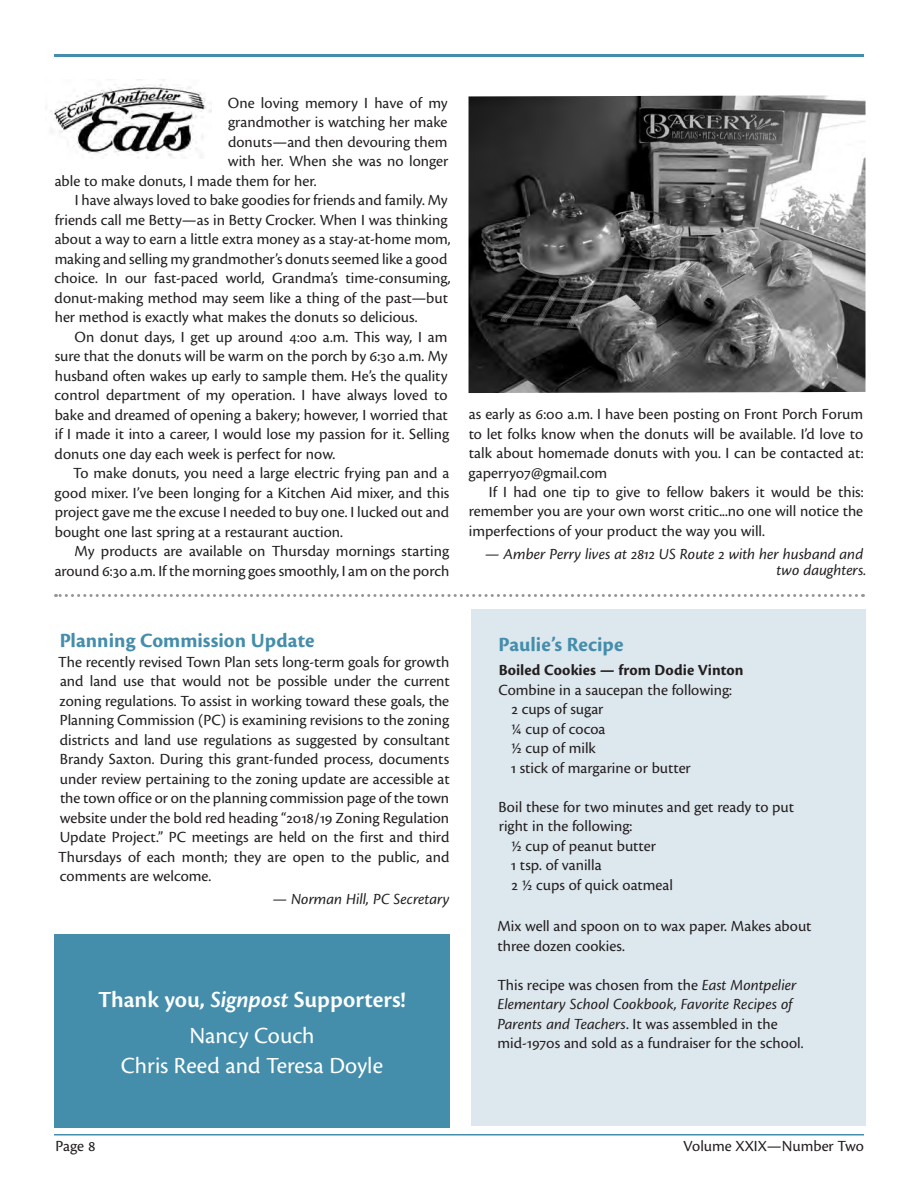
<style>
.page{position:relative;width:918px;height:1188px;background:#fff}
.page>*{position:absolute;margin:0;border:0;box-sizing:border-box;transform-origin:0 0}
.t1{font:600 24px/36.8px "Cronos Pro";color:#fff;text-align:center}
.t2{font:24px "Cronos Pro";color:#fff}
.t3{font:700 21px "Cronos Pro";color:#448eab}
.t4{font:16.2px/19.5px "Cronos Pro";color:#231f20;text-align:justify}
.t5{font:italic 16.2px/16.2px "Cronos Pro";letter-spacing:-.005em;color:#231f20;text-align:right}
.t6{font:700 16.2px "Cronos Pro";letter-spacing:.005em;color:#231f20}
.s1{font-style:italic}
.s2{font-weight:400}
</style>
<div class="page">
<hr style="left:54px;top:1134px;width:810px;height:2px;background:#448eab">
<hr style="left:54px;top:54px;width:810px;height:3px;background:#448eab">
<svg style="left:56px;top:594px;width:800px;height:3px"></svg>
<img style="left:50px;top:84px;width:161px;height:75px">
<img style="left:469px;top:95px;width:397px;height:298px">
<div style="left:54px;top:934px;width:396px;height:194px;background:#448eab"></div>
<div style="left:471px;top:609px;width:395px;height:517px;background:#dde7ee"></div>
<p class="t4" style="left:228px;top:93px;width:221px">One loving memory I have of my</p>
<p class="t4" style="left:228px;top:112px;width:221px">grandmother is watching her make</p>
<p class="t4" style="left:228px;top:132px;width:221px">donuts—and then devouring them</p>
<p class="t4" style="left:228px;top:151px;width:222px">with her. When she was no longer</p>
<p class="t4" style="left:55px;top:171px;width:263px">able to make donuts, I made them for her.</p>
<p class="t4" style="left:75px;top:190px;width:374px">I have always loved to bake goodies for friends and family. My</p>
<p class="t4" style="left:55px;top:210px;width:394px">friends call me Betty—as in Betty Crocker. When I was thinking</p>
<p class="t4" style="left:55px;top:229px;width:397px">about a way to earn a little extra money as a stay-at-home mom,</p>
<p class="t4" style="left:55px;top:249px;width:394px">making and selling my grandmother’s donuts seemed like a good</p>
<p class="t4" style="left:55px;top:268px;width:398px">choice. In our fast-paced world, Grandma’s time-consuming,</p>
<p class="t4" style="left:55px;top:288px;width:395px">donut-making method may seem like a thing of the past—but</p>
<p class="t4" style="left:55px;top:307px;width:364px">her method is exactly what makes the donuts so delicious.</p>
<p class="t4" style="left:75px;top:327px;width:374px">On donut days, I get up around 4:00 a.m. This way, I am</p>
<p class="t4" style="left:55px;top:346px;width:394px">sure that the donuts will be warm on the porch by 6:30 a.m. My</p>
<p class="t4" style="left:55px;top:366px;width:394px">husband often wakes up early to sample them. He’s the quality</p>
<p class="t4" style="left:55px;top:385px;width:394px">control department of my operation. I have always loved to</p>
<p class="t4" style="left:55px;top:405px;width:395px">bake and dreamed of opening a bakery; however, I worried that</p>
<p class="t4" style="left:55px;top:424px;width:396px">if I made it into a career, I would lose my passion for it. Selling</p>
<p class="t4" style="left:55px;top:444px;width:282px">donuts one day each week is perfect for now.</p>
<p class="t4" style="left:73px;top:463px;width:378px">To make donuts, you need a large electric frying pan and a</p>
<p class="t4" style="left:55px;top:483px;width:396px">good mixer. I’ve been longing for a Kitchen Aid mixer, and this</p>
<p class="t4" style="left:55px;top:502px;width:396px">project gave me the excuse I needed to buy one. I lucked out and</p>
<p class="t4" style="left:55px;top:522px;width:290px">bought one last spring at a restaurant auction.</p>
<p class="t4" style="left:75px;top:541px;width:376px">My products are available on Thursday mornings starting</p>
<p class="t4" style="left:55px;top:561px;width:396px">around 6:30 a.m. If the morning goes smoothly, I am on the porch</p>
<p class="t4" style="left:469px;top:404px;width:397px">as early as 6:00 a.m. I have been posting on Front Porch Forum to let folks know when the donuts will be available. I’d love to talk about homemade donuts with you. I can be contacted at: gaperry07@gmail.com</p>
<p class="t4" style="left:469px;top:482px;width:396px;text-indent:20px">If I had one tip to give to fellow bakers it would be this: remember you are your own worst critic...no one will notice the imperfections of your product the way you will.</p>
<p class="t5" style="left:485px;top:546px;width:383px">— Amber Perry lives at 2812 US Route 2 with her husband and two daughters.</p>
<p class="t3" style="left:60px;top:629px;width:256px">Planning Commission Update</p>
<p class="t4" style="left:58px;top:652px;width:393px">The recently revised Town Plan sets long-term goals for growth and land use that would not be possible under the current zoning regulations. To assist in working toward these goals, the Planning Commission (PC) is examining revisions to the zoning districts and land use regulations as suggested by consultant Brandy Saxton. During this grant-funded process, documents under review pertaining to the zoning update are accessible at the town office or on the planning commission page of the town website under the bold red heading “2018/19 Zoning Regulation Update Project.” PC meetings are held on the first and third Thursdays of each month; they are open to the public, and comments are welcome.</p>
<p class="t5" style="left:273px;top:891px;width:178px">— Norman Hill, PC Secretary</p>
<h1 class="t1" style="left:98px;top:981px;width:309px">Thank you, <span class="s1">Signpost</span> Supporters!<br><span class="s2">Nancy Couch</span></h1>
<h1 class="t2" style="left:121px;top:1052px;width:264px">Chris Reed and Teresa Doyle</h1>
<p class="t3" style="left:498px;top:633px;width:127px">Paulie’s Recipe</p>
<p class="t6" style="left:499px;top:661px;width:246px">Boiled Cookies — from Dodie Vinton</p>
<p class="t4" style="left:511px;top:680px;width:223px;text-align:left;text-indent:-12px">Combine in a saucepan the following:<br>2 cups of sugar<br>¼ cup of cocoa<br>½ cup of milk<br>1 stick of margarine or butter</p>
<p class="t4" style="left:499px;top:797px;width:297px">Boil these for two minutes and get ready to put</p>
<p class="t4" style="left:499px;top:817px;width:135px">right in the following:</p>
<p class="t4" style="left:511px;top:836px;width:146px">½ cup of peanut butter</p>
<p class="t4" style="left:511px;top:856px;width:92px">1 tsp. of vanilla</p>
<p class="t4" style="left:511px;top:875px;width:163px">2 ½ cups of quick oatmeal</p>
<p class="t4" style="left:497px;top:916px;width:316px">Mix well and spoon on to wax paper. Makes about three dozen cookies.</p>
<p class="t4" style="left:497px;top:975px;width:308px;text-align:left">This recipe was chosen from the <span class="s1">East Montpelier Elementary School Cookbook, Favorite Recipes of Parents and Teachers</span>. It was assembled in the mid-1970s and sold as a fundraiser for the school.</p>
<p class="t4" style="left:56px;top:1136px;width:42px">Page 8</p>
<p class="t4" style="left:683px;top:1136px;width:182px">Volume XXIX—Number Two</p>
</div>
